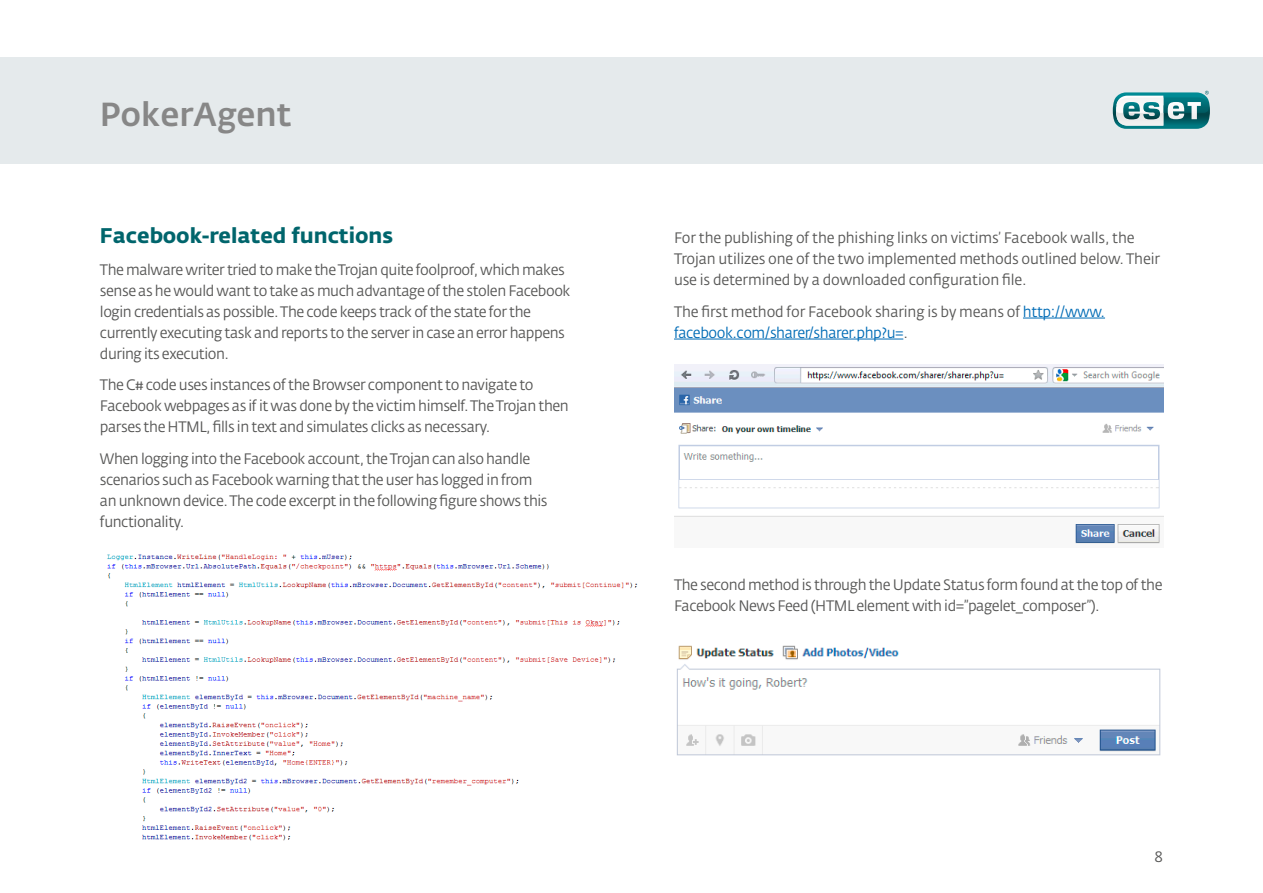
<style>
.page{position:relative;width:1263px;height:893px;background:#fff}
.page>*{position:absolute;margin:0;border:0;box-sizing:border-box;transform-origin:0 0}
.t1{font:500 33px "Fedra Sans Alt Pro";color:#878787}
.t2{font:700 21px "Fedra Sans Alt Pro";color:#00656c}
.t3{font:15px/21px "Fedra Sans Alt Pro";letter-spacing:-.03em;color:#575756;scale:.96 1}
.t4{font:15px/21px "Fedra Sans Alt Pro";letter-spacing:-.01em;color:#575756;scale:.96 1}
.t5{font:15px "Fedra Sans Alt Pro";letter-spacing:-.03em;color:#575756}
.s1{color:#006cb6}
</style>
<div class="page">
<div style="left:0;top:57px;width:1263px;height:107px;background:#e5eaec"></div>
<svg style="left:1113px;top:91px;width:97px;height:38px"></svg>
<img style="left:107px;top:554px;width:531px;height:287px">
<hr style="left:1023px;top:318px;width:82px;height:1px;background:#006cb6">
<hr style="left:674px;top:339px;width:229px;height:1px;background:#006cb6">
<img style="left:674px;top:364px;width:489px;height:180px">
<img style="left:676px;top:645px;width:485px;height:111px">
<h1 class="t1" style="left:100px;top:94px;width:193px">PokerAgent</h1>
<h2 class="t2" style="left:100px;top:223px;width:295px">Facebook-related functions</h2>
<p class="t3" style="left:100px;top:259px;width:492px">The malware writer tried to make the Trojan quite foolproof, which makes sense as he would want to take as much advantage of the stolen Facebook login credentials as possible. The code keeps track of the state for the currently executing task and reports to the server in case an error happens during its execution.</p>
<p class="t3" style="left:100px;top:374px;width:490px">The C# code uses instances of the Browser component to navigate to<br>Facebook webpages as if it was done by the victim himself. The Trojan then parses the HTML, fills in text and simulates clicks as necessary.</p>
<p class="t3" style="left:100px;top:448px;width:468px">When logging into the Facebook account, the Trojan can also handle scenarios such as Facebook warning that the user has logged in from an unknown device. The code excerpt in the following figure shows this functionality.</p>
<p class="t4" style="left:674px;top:227px;width:508px">For the publishing of the phishing links on victims’ Facebook walls, the<br>Trojan utilizes one of the two implemented methods outlined below. Their use is determined by a downloaded configuration file.</p>
<p class="t4" style="left:674px;top:301px;width:450px">The first method for Facebook sharing is by means of <span class="s1">http://www. facebook.com/sharer/sharer.php?u=</span>.</p>
<p class="t3" style="left:674px;top:574px;width:510px">The second method is through the Update Status form found at the top of the<br>Facebook News Feed (HTML element with id=”pagelet_composer”).</p>
<p class="t5" style="left:1154px;top:847px;width:10px">8</p>
</div>
